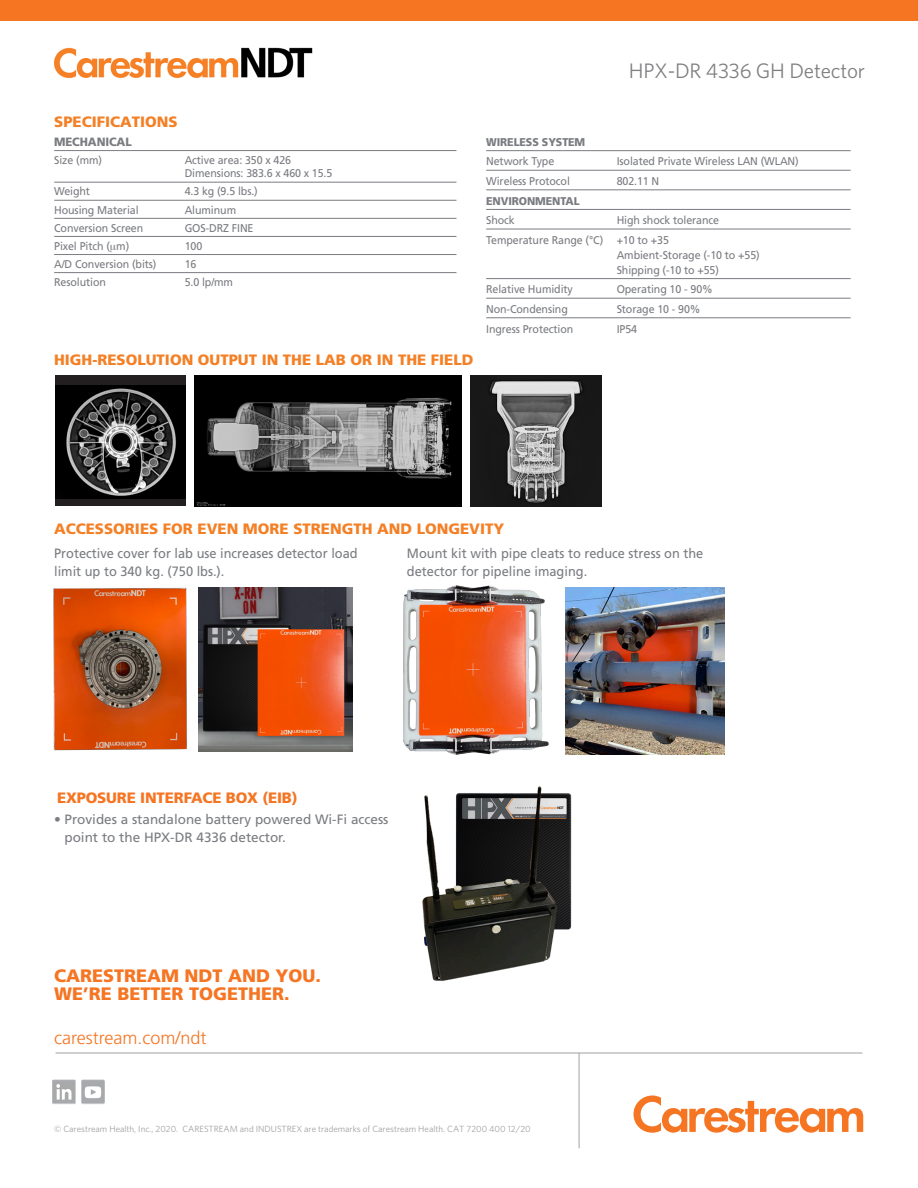
<style>
.page{position:relative;width:918px;height:1188px;background:#fff}
.page>*{position:absolute;margin:0;border:0;box-sizing:border-box;transform-origin:0 0}
.t1{font:21px "Whitney K";letter-spacing:-.01em;color:#808083}
.t2{font:900 18px/18px "Frutiger LT Std";color:#f57523}
.t3{font:300 18px "Frutiger LT Std";color:#f57523}
.t4{font:900 15px "Frutiger LT Std";color:#f48026}
.t5{font:900 15px "Frutiger LT Std";letter-spacing:-.01em;color:#f57523}
.t6{font:13.5px/18.3px "Frutiger LT Std";color:#7a7c81;scale:.95 1}
.t7{font:13.5px/18px "Frutiger LT Std";color:#7a7c81}
.t8{font:900 12px "Frutiger LT Std";letter-spacing:-.01em;color:#7a7c81;scale:.95 1}
.t9{font:11.25px/15px "Frutiger LT Std";letter-spacing:-.01em;color:#7a7c81;scale:.95 1}
.t10{font:900 11.25px "Frutiger LT Std";letter-spacing:-.01em;color:#7a7c81;scale:.95 1}
.t11{font:9px "Whitney K";color:#a1a1a5}
</style>
<div class="page">
<hr style="left:56px;top:1053px;width:806px;height:1px;background:#a1a1a5">
<hr style="left:579px;top:1053px;width:1px;height:95px;background:#a1a1a5">
<svg style="left:634px;top:1096px;width:229px;height:37px"></svg>
<img style="left:52px;top:1079px;width:53px;height:25px">
<img style="left:403px;top:585px;width:146px;height:170px">
<img style="left:565px;top:588px;width:160px;height:167px">
<img style="left:53px;top:588px;width:299px;height:164px">
<img style="left:470px;top:376px;width:132px;height:130px">
<div style="left:55px;top:376px;width:130px;height:130px;background:#231f20"></div>
<img style="left:55px;top:385px;width:130px;height:114px">
<img style="left:194px;top:376px;width:267px;height:130px">
<hr style="left:54px;top:150px;width:402px;height:1px;background:#7a7c81">
<hr style="left:54px;top:182px;width:402px;height:1px;background:#7a7c81">
<hr style="left:54px;top:200px;width:402px;height:1px;background:#7a7c81">
<hr style="left:54px;top:218px;width:402px;height:1px;background:#7a7c81">
<hr style="left:54px;top:236px;width:402px;height:1px;background:#7a7c81">
<hr style="left:54px;top:254px;width:402px;height:1px;background:#7a7c81">
<hr style="left:54px;top:272px;width:402px;height:1px;background:#7a7c81">
<hr style="left:486px;top:150px;width:365px;height:1px;background:#7a7c81">
<hr style="left:486px;top:170px;width:365px;height:1px;background:#7a7c81">
<hr style="left:486px;top:190px;width:365px;height:1px;background:#7a7c81">
<hr style="left:486px;top:209px;width:365px;height:1px;background:#7a7c81">
<hr style="left:486px;top:229px;width:365px;height:1px;background:#7a7c81">
<hr style="left:486px;top:278px;width:365px;height:1px;background:#7a7c81">
<hr style="left:486px;top:298px;width:365px;height:1px;background:#7a7c81">
<hr style="left:486px;top:318px;width:365px;height:1px;background:#7a7c81">
<img style="left:422px;top:786px;width:150px;height:196px">
<div style="left:0;top:0;width:918px;height:20px;background:#f57523"></div>
<img style="left:54px;top:47px;width:259px;height:32px">
<p class="t1" style="left:629px;top:59px;width:238px">HPX-DR 4336 GH Detector</p>
<p class="t4" style="left:54px;top:112px;width:125px">SPECIFICATIONS</p>
<p class="t8" style="left:54px;top:134px;width:83px">MECHANICAL</p>
<p class="t9" style="left:54px;top:153px;width:52px">Size (mm)</p>
<p class="t9" style="left:185px;top:153px;width:157px;line-height:13.5px">Active area: 350 x 426<br>Dimensions: 383.6 x 460 x 15.5</p>
<p class="t9" style="left:54px;top:184px;width:39px">Weight</p>
<p class="t9" style="left:185px;top:184px;width:78px">4.3 kg (9.5 lbs.)</p>
<p class="t9" style="left:54px;top:202px;width:90px">Housing Material</p>
<p class="t9" style="left:185px;top:202px;width:56px">Aluminum</p>
<p class="t9" style="left:54px;top:220px;width:95px">Conversion Screen</p>
<p class="t9" style="left:185px;top:220px;width:74px">GOS-DRZ FINE</p>
<p class="t9" style="left:54px;top:238px;width:81px">Pixel Pitch ( m)</p>
<p class="t9" style="left:185px;top:238px;width:20px">100</p>
<p class="t9" style="left:54px;top:256px;width:109px">A/D Conversion (bits)</p>
<p class="t9" style="left:185px;top:256px;width:14px">16</p>
<p class="t9" style="left:54px;top:275px;width:56px">Resolution</p>
<p class="t9" style="left:185px;top:275px;width:52px">5.0 lp/mm</p>
<p class="t4" style="left:54px;top:351px;width:421px">HIGH-RESOLUTION OUTPUT IN THE LAB OR IN THE FIELD</p>
<p class="t10" style="left:486px;top:135px;width:106px">WIRELESS SYSTEM</p>
<p class="t9" style="left:486px;top:154px;width:73px">Network Type</p>
<p class="t9" style="left:617px;top:154px;width:193px">Isolated Private Wireless LAN (WLAN)</p>
<p class="t9" style="left:486px;top:174px;width:90px">Wireless Protocol</p>
<p class="t9" style="left:617px;top:174px;width:46px">802.11 N</p>
<p class="t10" style="left:486px;top:194px;width:100px">ENVIRONMENTAL</p>
<p class="t9" style="left:486px;top:213px;width:32px">Shock</p>
<p class="t9" style="left:617px;top:213px;width:109px">High shock tolerance</p>
<p class="t9" style="left:617px;top:232px;width:152px;text-indent:-130px">Temperature Range (°C) +10 to +35<br>Ambient-Storage (-10 to +55)<br>Shipping (-10 to +55)</p>
<p class="t9" style="left:486px;top:282px;width:93px">Relative Humidity</p>
<p class="t9" style="left:617px;top:282px;width:103px">Operating 10 - 90%</p>
<p class="t9" style="left:486px;top:302px;width:88px">Non-Condensing</p>
<p class="t9" style="left:617px;top:302px;width:90px">Storage 10 - 90%</p>
<p class="t9" style="left:486px;top:321px;width:93px">Ingress Protection</p>
<p class="t9" style="left:617px;top:321px;width:23px">IP54</p>
<p class="t4" style="left:54px;top:520px;width:452px">ACCESSORIES FOR EVEN MORE STRENGTH AND LONGEVITY</p>
<p class="t6" style="left:54px;top:544px;width:321px">Protective cover for lab use increases detector load limit up to 340 kg. (750 lbs.).</p>
<p class="t6" style="left:407px;top:544px;width:314px">Mount kit with pipe cleats to reduce stress on the detector for pipeline imaging.</p>
<p class="t5" style="left:57px;top:788px;width:242px">EXPOSURE INTERFACE BOX (EIB)</p>
<p class="t7" style="left:64px;top:811px;width:326px;text-indent:-10px">• Provides a standalone battery powered Wi-Fi access point to the HPX-DR 4336 detector.</p>
<p class="t2" style="left:54px;top:967px;width:269px">CARESTREAM NDT AND YOU.<br>WE’RE BETTER TOGETHER.</p>
<p class="t3" style="left:54px;top:1027px;width:154px">carestream.com/ndt</p>
<p class="t11" style="left:54px;top:1123px;width:478px">© Carestream Health, Inc., 2020. CARESTREAM and INDUSTREX are trademarks of Carestream Health. CAT 7200 400 12/20</p>
</div>
